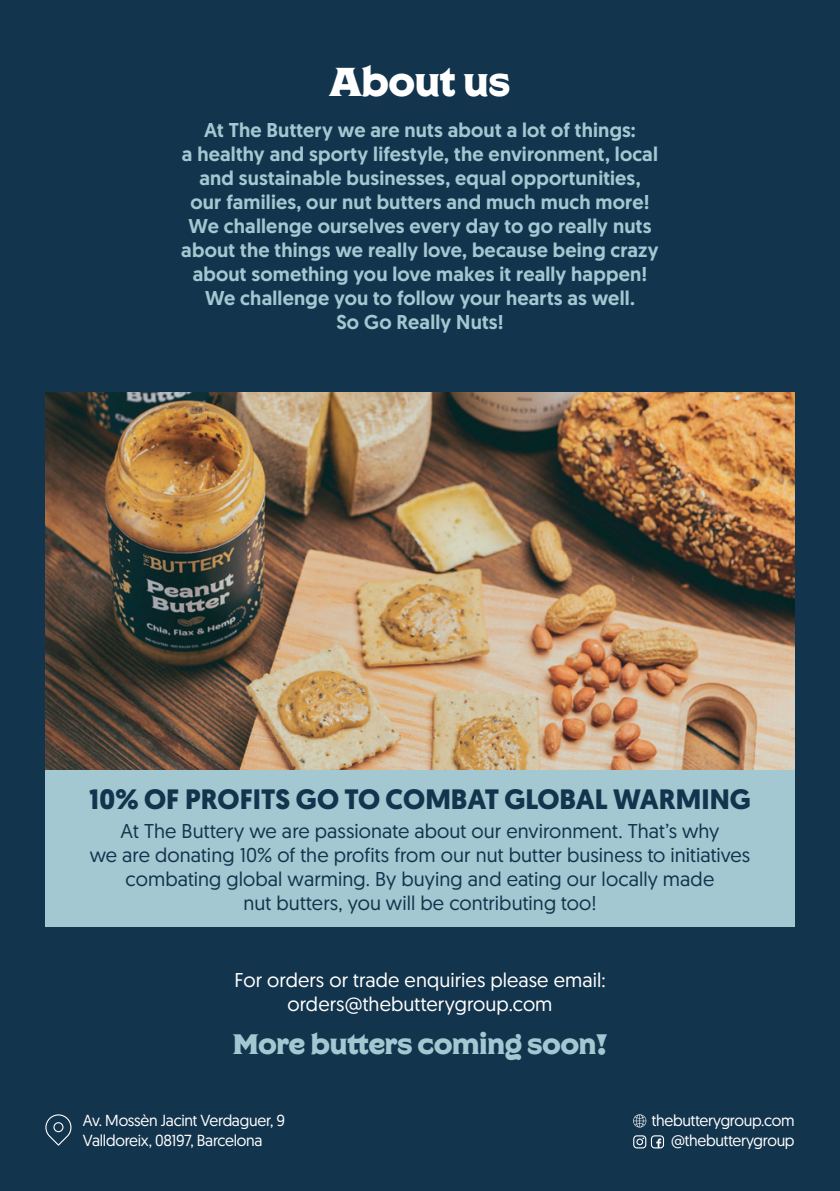
<style>
.page{position:relative;width:840px;height:1191px;background:#fff}
.page>*{position:absolute;margin:0;border:0;box-sizing:border-box;transform-origin:0 0}
.t1{font:40px "Regina Black Solid";color:#fff}
.t2{font:700 28px "Geomanist";color:#13344d}
.t3{font:28px "Regina Black Solid";color:#a4c8d1}
.t4{font:500 20px/24px "Geomanist";letter-spacing:.01em;color:#a4c8d1;text-align:center}
.t5{font:20px/24px "Geomanist";letter-spacing:.005em;color:#13344d;text-align:center}
.t6{font:20px/24px "Geomanist";letter-spacing:.005em;color:#fff;text-align:center}
.t7{font:16px/19.2px "Geomanist";letter-spacing:-.015em;color:#fff}
</style>
<div class="page">
<div style="left:0;top:0;width:839px;height:1191px;background:#13344d"></div>
<img style="left:45px;top:393px;width:749px;height:377px">
<svg style="left:45px;top:1114px;width:26px;height:31px"></svg>
<svg style="left:633px;top:1135px;width:30px;height:13px"></svg>
<svg style="left:633px;top:1114px;width:13px;height:13px"></svg>
<div style="left:45px;top:770px;width:749px;height:157px;background:#a4c8d1"></div>
<h1 class="t1" style="left:330px;top:58px;width:181px">About us</h1>
<p class="t4" style="left:181px;top:117px;width:478px">At The Buttery we are nuts about a lot of things:<br>a healthy and sporty lifestyle, the environment, local and sustainable businesses, equal opportunities,<br>our families, our nut butters and much much more!<br>We challenge ourselves every day to go really nuts about the things we really love, because being crazy about something you love makes it really happen!<br>We challenge you to follow your hearts as well.<br>So Go Really Nuts!</p>
<h2 class="t2" style="left:89px;top:780px;width:663px">10% OF PROFITS GO TO COMBAT GLOBAL WARMING</h2>
<p class="t5" style="left:90px;top:818px;width:661px">At The Buttery we are passionate about our environment. That’s why<br>we are donating 10% of the profits from our nut butter business to initiatives combating global warming. By buying and eating our locally made<br>nut butters, you will be contributing too!</p>
<p class="t6" style="left:234px;top:967px;width:372px">For orders or trade enquiries please email: orders@thebutterygroup.com</p>
<h2 class="t3" style="left:233px;top:1028px;width:375px">More butters coming soon!</h2>
<p class="t7" style="left:83px;top:1110px;width:203px">Av. Mossèn Jacint Verdaguer, 9<br>Valldoreix, 08197, Barcelona</p>
<p class="t7" style="left:651px;top:1110px;width:144px;text-align:right">thebutterygroup.com @thebutterygroup</p>
</div>
